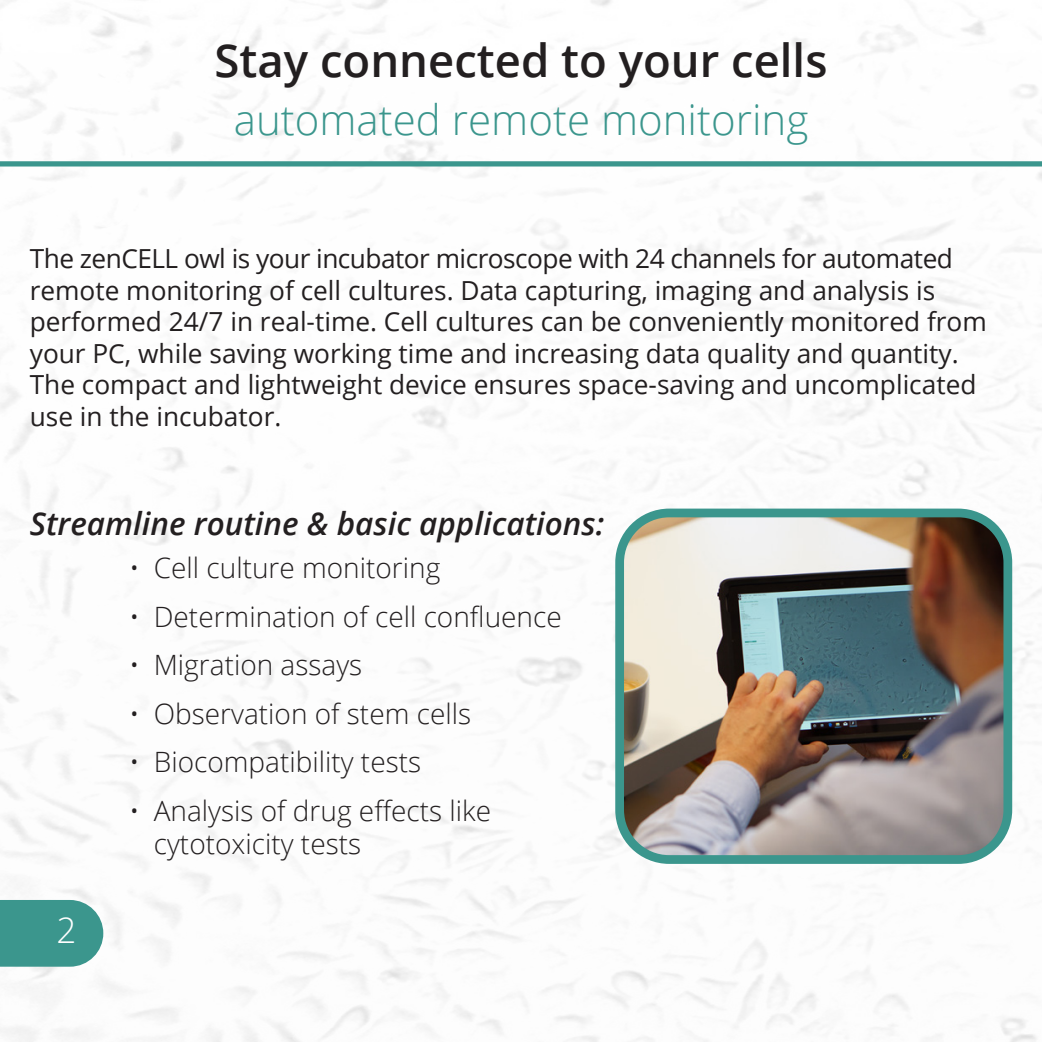
<style>
.page{position:relative;width:1042px;height:1042px;background:#fff}
.page>*{position:absolute;margin:0;border:0;box-sizing:border-box;transform-origin:0 0}
.Headline_Site{font:600 45.5px "Open Sans";color:#231f20}
.Subline_site{font:300 42px "Open Sans";color:#3b968d}
.t1{font:300 35px "Open Sans";color:#fff}
.Headline_Fließtext{font:italic 600 31.5px "Open Sans";color:#231f20}
.t2{font:300 28px/33.6px "Open Sans";color:#231f20}
.Fließtext{font:26.25px/31.5px "Open Sans";color:#231f20}
</style>
<div class="page">
<svg style="left:0;top:900px;width:103px;height:66px;background:#479c94"></svg>
<div style="left:0;top:161px;width:1042px;height:5px;background:#3b968d"></div>
<img style="left:619px;top:513px;width:389px;height:346px">
<div style="left:615px;top:508px;width:397px;height:356px;border:9px solid #3b968d;border-radius:50px"></div>
<p class="Headline_Site" style="left:214px;top:29px;width:614px">Stay connected to your cells</p>
<p class="Subline_site" style="left:234px;top:91px;width:576px">automated remote monitoring</p>
<p class="Fließtext" style="left:30px;top:242px;width:958px">The zenCELL owl is your incubator microscope with 24 channels for automated remote monitoring of cell cultures. Data capturing, imaging and analysis is performed 24/7 in real-time. Cell cultures can be conveniently monitored from your PC, while saving working time and increasing data quality and quantity.<br>The compact and lightweight device ensures space-saving and uncomplicated use in the incubator.</p>
<p class="Headline_Fließtext" style="left:30px;top:502px;width:576px">Streamline routine &amp; basic applications:</p>
<p class="t2" style="left:129px;top:550px;width:313px">• Cell culture monitoring</p>
<p class="t2" style="left:129px;top:599px;width:434px">• Determination of cell confluence</p>
<p class="t2" style="left:129px;top:647px;width:235px">• Migration assays</p>
<p class="t2" style="left:129px;top:696px;width:344px">• Observation of stem cells</p>
<p class="t2" style="left:129px;top:744px;width:294px">• Biocompatibility tests</p>
<p class="t2" style="left:154px;top:793px;width:339px;text-indent:-25px">• Analysis of drug effects like cytotoxicity tests</p>
<h3 class="t1" style="left:56px;top:906px;width:21px">2</h3>
</div>
